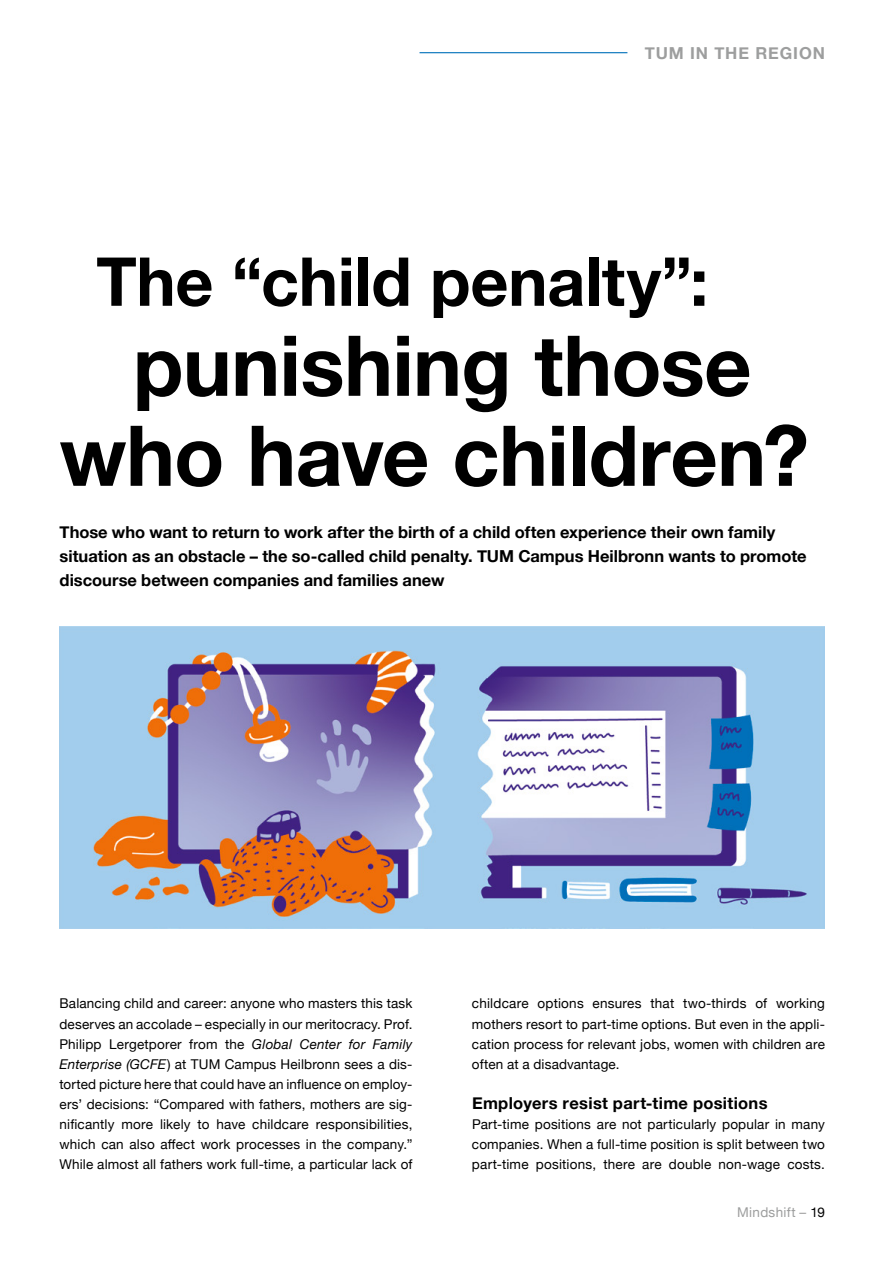
<style>
.page{position:relative;width:893px;height:1263px;background:#fff}
.page>*{position:absolute;margin:0;border:0;box-sizing:border-box;transform-origin:0 0}
.t1{font:700 84px/90px "Helvetica Neue";letter-spacing:-.005em;color:#000;text-align:center}
.t2{font:700 67.5px "Helvetica Neue";letter-spacing:-.005em;color:#000}
.t3{font:700 16.5px/24px "Helvetica Neue";color:#000}
.t4{font:700 16.5px "Helvetica Neue";letter-spacing:.02em;color:#000}
.t5{font:700 16.5px "Helvetica Neue";letter-spacing:.055em;color:#9d9e9e}
.t6{font:13.5px/20.1px "Helvetica Neue";letter-spacing:.01em;color:#000;text-align:justify}
.t7{font:13.5px "Helvetica Neue";letter-spacing:.02em;color:#9d9e9e}
.s1{font-style:italic}
.s2{color:#000}
</style>
<div class="page">
<hr style="left:420px;top:52px;width:207px;height:1px;background:#0070ba">
<img style="left:60px;top:626px;width:764px;height:302px">
<p class="t5" style="left:645px;top:40px;width:182px">TUM IN THE REGION</p>
<h2 class="t2" style="left:96px;top:229px;width:613px">The “child penalty”:</h2>
<h1 class="t1" style="left:60px;top:323px;width:751px">punishing those who have children?</h1>
<p class="t3" style="left:60px;top:521px;width:748px">Those who want to return to work after the birth of a child often experience their own family situation as an obstacle – the so-called child penalty. TUM Campus Heilbronn wants to promote discourse between companies and families anew</p>
<p class="t6" style="left:60px;top:994px;width:354px">Balancing child and career: anyone who masters this task deserves an accolade – especially in our meritocracy. Prof.<br>Philipp Lergetporer from the <span class="s1">Global Center for Family Enterprise (GCFE</span>) at TUM Campus Heilbronn sees a dis&shy;torted picture here that could have an influence on employ&shy;ers’ decisions: “Compared with fathers, mothers are sig&shy;nificantly more likely to have childcare responsibilities, which can also affect work processes in the company.” While almost all fathers work full-time, a particular lack of</p>
<p class="t6" style="left:472px;top:994px;width:354px">childcare options ensures that two-thirds of working mothers resort to part-time options. But even in the appli&shy;cation process for relevant jobs, women with children are often at a disadvantage.</p>
<p class="t4" style="left:472px;top:1090px;width:297px">Employers resist part-time positions</p>
<p class="t6" style="left:472px;top:1115px;width:354px">Part-time positions are not particularly popular in many companies. When a full-time position is split between two part-time positions, there are double non-wage costs.</p>
<p class="t7" style="left:737px;top:1203px;width:89px">Mindshift – <span class="s2">19</span></p>
</div>
